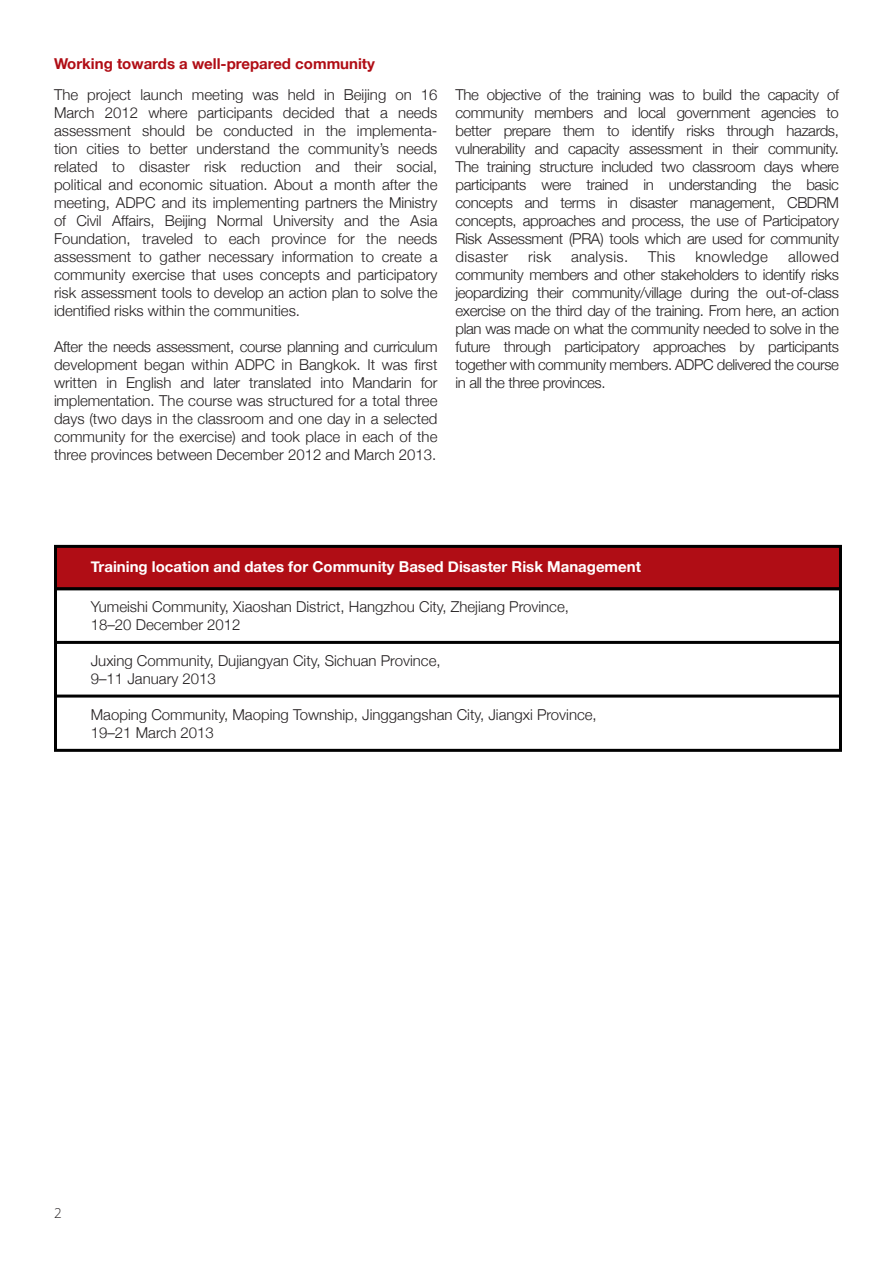
<style>
.page{position:relative;width:893px;height:1263px;background:#fff}
.page>*{position:absolute;margin:0;border:0;box-sizing:border-box;transform-origin:0 0}
.t1{font:300 15px/18px "Helvetica Neue";color:#231f20;text-align:justify}
.t2{font:700 15px "Helvetica Neue";color:#fff}
.t3{font:700 15px "Helvetica Neue";color:#b00d15}
.t4{font:300 15px "Helvetica Neue";letter-spacing:.02em;color:#231f20}
.t5{font:300 13.5px "Open Sans";color:#231f20}
</style>
<div class="page">
<div style="left:54px;top:545px;width:788px;height:45px;background:#b00d15;border:3px solid #000"></div>
<div style="left:54px;top:587px;width:788px;height:58px;background:#fff;border:3px solid #000"></div>
<div style="left:54px;top:641px;width:788px;height:57px;background:#fff;border:3px solid #000"></div>
<div style="left:54px;top:694px;width:788px;height:58px;background:#fff;border:3px solid #000"></div>
<p class="t3" style="left:54px;top:54px;width:322px">Working towards a well-prepared community</p>
<p class="t1" style="left:54px;top:85px;width:385px">The project launch meeting was held in Beijing on 16<br>March 2012 where participants decided that a needs assessment should be conducted in the implementa&shy;tion cities to better understand the community’s needs related to disaster risk reduction and their social, political and economic situation. About a month after the meeting, ADPC and its implementing partners the Ministry of Civil Affairs, Beijing Normal University and the Asia Foundation, traveled to each province for the needs assessment to gather necessary information to create a community exercise that uses concepts and participatory risk assessment tools to develop an action plan to solve the identified risks within the communities.</p>
<p class="t1" style="left:54px;top:337px;width:385px">After the needs assessment, course planning and curriculum development began within ADPC in Bangkok. It was first written in English and later translated into Mandarin for implementation. The course was structured for a total three days (two days in the classroom and one day in a selected community for the exercise) and took place in each of the three provinces between December 2012 and March 2013.</p>
<p class="t1" style="left:455px;top:85px;width:385px">The objective of the training was to build the capacity of community members and local government agencies to better prepare them to identify risks through hazards, vulnerability and capacity assessment in their community.<br>The training structure included two classroom days where participants were trained in understanding the basic concepts and terms in disaster management, CBDRM concepts, approaches and process, the use of Participatory Risk Assessment (PRA) tools which are used for community disaster</p>
<p class="t1" style="left:455px;top:247px;width:385px;text-indent:332px">allowed community members and other stakeholders to identify risks jeopardizing their community/village during the out-of-class exercise on the third day of the training. From here, an action plan was made on what the community needed to solve in the future through participatory approaches by participants together with community members. ADPC delivered the course in all the three provinces.</p>
<p class="t1" style="left:528px;top:247px;width:25px">risk</p>
<p class="t4" style="left:571px;top:247px;width:59px">analysis.</p>
<p class="t1" style="left:648px;top:247px;width:29px">This</p>
<p class="t4" style="left:695px;top:247px;width:74px">knowledge</p>
<p class="t2" style="left:91px;top:557px;width:552px">Training location and dates for Community Based Disaster Risk Management</p>
<p class="t1" style="left:91px;top:597px;width:480px">Yumeishi Community, Xiaoshan District, Hangzhou City, Zhejiang Province,</p>
<p class="t1" style="left:91px;top:615px;width:151px">18–20 December 2012</p>
<p class="t1" style="left:91px;top:651px;width:351px">Juxing Community, Dujiangyan City, Sichuan Province,</p>
<p class="t1" style="left:91px;top:669px;width:127px">9–11 January 2013</p>
<p class="t1" style="left:91px;top:706px;width:507px">Maoping Community, Maoping Township, Jinggangshan City, Jiangxi Province,</p>
<p class="t1" style="left:91px;top:724px;width:125px">19–21 March 2013</p>
<p class="t5" style="left:54px;top:1204px;width:9px">2</p>
</div>
